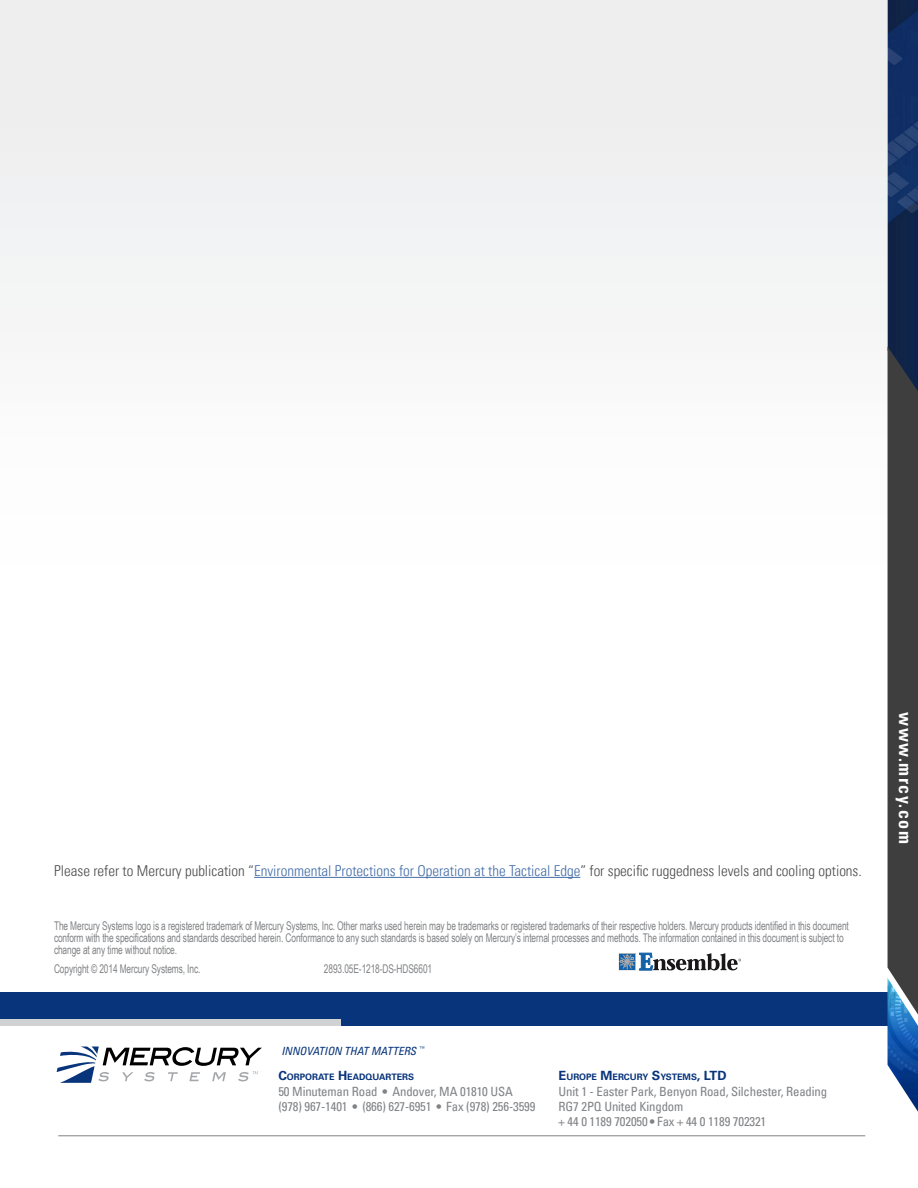
<style>
.page{position:relative;width:918px;height:1188px;background:#fff}
.page>*{position:absolute;margin:0;border:0;box-sizing:border-box;transform-origin:0 0}
.t1{font:700 condensed 18px "Univers LT Pro";letter-spacing:.08em;color:#fff}
.Body_text{font:300 condensed 15px "Univers LT Pro";color:#4b4c4d}
.Location_body_text{font:condensed 12.75px/15.3px "Univers LT Pro";letter-spacing:-.01em;color:#808285}
.Disclaimer_text{font:12px/12px "Arial Narrow";letter-spacing:-.01em;color:#808285;scale:.85 1}
.t2{font:italic condensed 11.4px "Univers LT Pro";color:#08347b}
.Location_heading{font:700 8.85px "Univers LT Pro 65";color:#08347b}
.s1{color:#436da8}
.s2{font-size:12.75px}
</style>
<div class="page">
<div style="left:0;top:992px;width:893px;height:34px;background:#08347b"></div>
<div style="left:0;top:0;width:888px;height:603px;background:#f4f5f5"></div>
<img style="left:888px;top:0;width:30px;height:347px">
<img style="left:887px;top:978px;width:31px;height:134px">
<svg style="left:888px;top:347px;width:30px;height:668px;background:#3f4245"></svg>
<svg style="left:619px;top:953px;width:122px;height:17px"></svg>
<div style="left:0;top:1019px;width:340px;height:7px;background:#d1d2d4"></div>
<svg style="left:57px;top:1047px;width:205px;height:36px"></svg>
<hr style="left:58px;top:1135px;width:807px;height:1px;background:#808285">
<hr style="left:254px;top:877px;width:326px;height:1px;background:#436da8">
<p class="Body_text" style="left:54px;top:860px;width:809px">Please refer to Mercury publication “<span class="s1">Environmental Protections for Operation at the Tactical Edge</span>” for specific ruggedness levels and cooling options.</p>
<p class="Disclaimer_text" style="left:54px;top:919px;width:937px">The Mercury Systems logo is a registered trademark of Mercury Systems, Inc. Other marks used herein may be trademarks or registered trademarks of their respective holders. Mercury products identified in this document conform with the specifications and standards described herein. Conformance to any such standards is based solely on Mercury’s internal processes and methods. The information contained in this document is subject to change at any time without notice.</p>
<p class="Disclaimer_text" style="left:54px;top:962px;width:174px">Copyright © 2014 Mercury Systems, Inc.</p>
<p class="Disclaimer_text" style="left:324px;top:962px;width:129px">2893.05E-1218-DS-HDS6601</p>
<p class="t2" style="left:281px;top:1043px;width:144px">INNOVATION THAT MATTERS <sup>™</sup></p>
<p class="Location_heading" style="left:278px;top:1071px;width:136px"><span class="s2">C</span>ORPORATE <span class="s2">H</span>EADQUARTERS</p>
<p class="Location_body_text" style="left:278px;top:1083px;width:258px">50 Minuteman Road • Andover, MA 01810 USA (978) 967-1401 • (866) 627-6951 • Fax (978) 256-3599</p>
<p class="Location_heading" style="left:559px;top:1071px;width:170px"><span class="s2">E</span>UROPE <span class="s2">M</span>ERCURY <span class="s2">S</span>YSTEMS<span class="s2">, LTD</span></p>
<p class="Location_body_text" style="left:559px;top:1083px;width:270px">Unit 1 - Easter Park, Benyon Road, Silchester, Reading</p>
<p class="Location_body_text" style="left:559px;top:1098px;width:126px">RG7 2PQ United Kingdom</p>
<p class="Location_body_text" style="left:559px;top:1114px;width:209px">+ 44 0 1189 702050 • Fax + 44 0 1189 702321</p>
<p class="t1" style="left:917px;top:712px;width:133px;rotate:90deg">www.mrcy.com</p>
</div>
